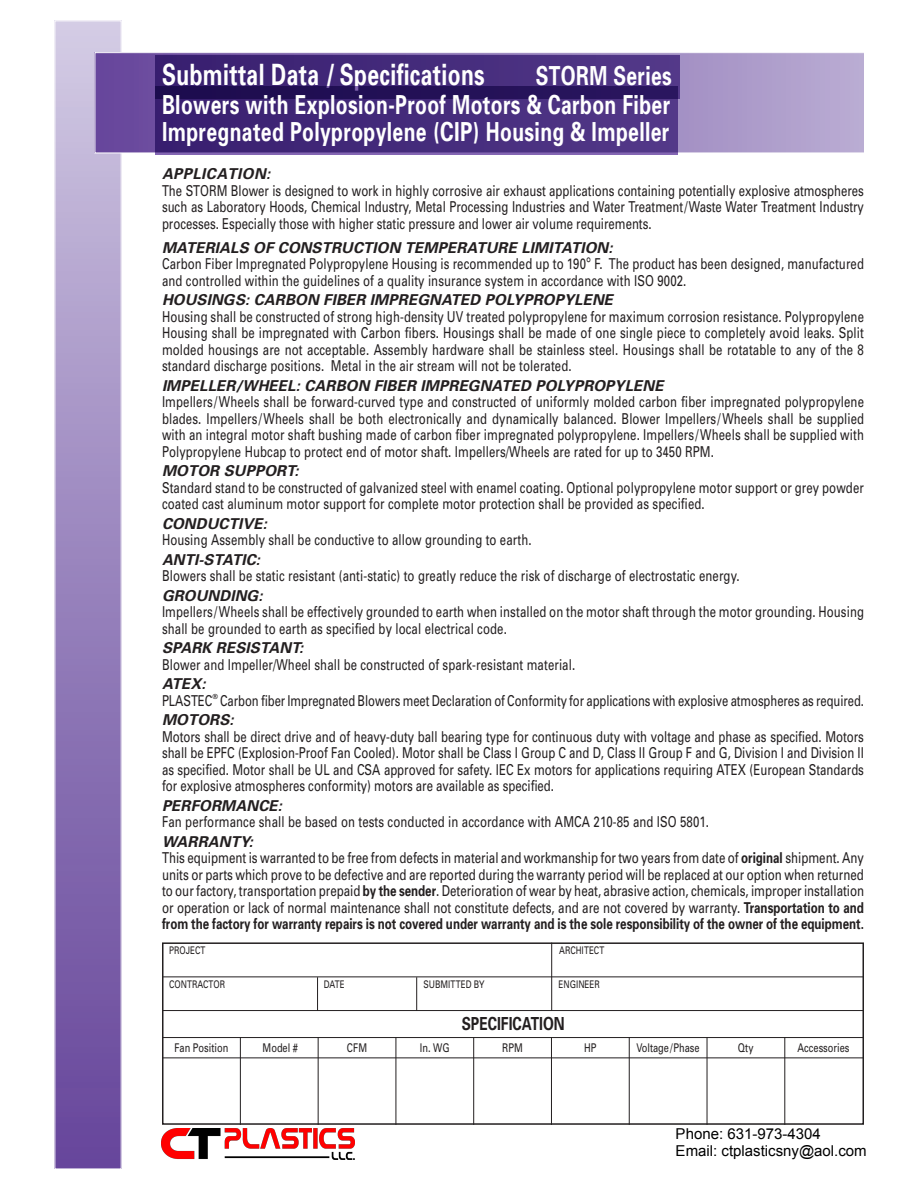
<style>
.page{position:relative;width:918px;height:1188px;background:#fff}
.page>*{position:absolute;margin:0;border:0;box-sizing:border-box;transform-origin:0 0}
.t1{font:700 29.4px "Univers";letter-spacing:.02em;color:#fff;scale:.71 1}
.t2{font:700 26.25px/27.8px "Univers";letter-spacing:.02em;color:#fff;text-align:justify;scale:.73 1}
.t3{font:700 18px "Univers";color:#231f20;scale:.77 1}
.t4{font:15px/16.5px "Univers";letter-spacing:.01em;color:#231f20;text-align:justify;scale:.76 1}
.t5{font:15px/16.5px "Univers";letter-spacing:.01em;color:#231f20;scale:.77 1}
.t6{font:italic 700 15px "Univers";letter-spacing:.01em;color:#231f20}
.t7{font:15px "Univers";letter-spacing:.01em;color:#231f20;scale:.75 1}
.t8{font:15px/17.2px "Arial";color:#000}
.t9{font:italic 700 15px "Univers";letter-spacing:.03em;color:#231f20}
.t10{font:12px "Univers";color:#231f20;scale:.77 1}
.t11{font:10.5px "Univers";color:#231f20;scale:.77 1}
.t12{font:7.05px "Univers";color:#231f20}
.s1{font-weight:700;font-style:italic}
.s2{font-size:16.5px}
.s3{font-weight:700}
</style>
<div class="page">
<div style="left:55px;top:21px;width:66px;height:1148px;background:linear-gradient(to bottom,#cfc7e2,#634299)"></div>
<div style="left:54px;top:20px;width:68px;height:1149px;border:1px solid #fff"></div>
<svg style="left:94px;top:52px;width:770px;height:101px;background:#9e8ac0"></svg>
<div style="left:162px;top:942px;width:702px;height:183px;border:2px solid #231f20"></div>
<hr style="left:162px;top:976px;width:702px;height:1px;background:#231f20">
<hr style="left:162px;top:1010px;width:702px;height:1px;background:#231f20">
<hr style="left:162px;top:1037px;width:702px;height:1px;background:#231f20">
<hr style="left:162px;top:1058px;width:702px;height:1px;background:#231f20">
<hr style="left:551px;top:943px;width:1px;height:68px;background:#231f20">
<hr style="left:416px;top:977px;width:1px;height:34px;background:#231f20">
<hr style="left:317px;top:977px;width:1px;height:34px;background:#231f20">
<hr style="left:240px;top:1037px;width:1px;height:88px;background:#231f20">
<hr style="left:318px;top:1037px;width:1px;height:88px;background:#231f20">
<hr style="left:396px;top:1037px;width:1px;height:88px;background:#231f20">
<hr style="left:473px;top:1037px;width:1px;height:88px;background:#231f20">
<hr style="left:551px;top:1037px;width:1px;height:88px;background:#231f20">
<hr style="left:629px;top:1037px;width:1px;height:88px;background:#231f20">
<hr style="left:707px;top:1037px;width:1px;height:88px;background:#231f20">
<hr style="left:784px;top:1037px;width:1px;height:88px;background:#231f20">
<div style="left:155px;top:56px;width:525px;height:43px;background:#5b349a;opacity:.75"></div>
<div style="left:155px;top:86px;width:523px;height:68px;background:#5b349a;opacity:.75"></div>
<img style="left:162px;top:1128px;width:193px;height:32px">
<h1 class="t1" style="left:162px;top:56px;width:456px">Submittal Data / Specifications</h1>
<h2 class="t2" style="left:162px;top:61px;width:700px;text-indent:374px">STORM Series Blowers with Explosion-Proof Motors &amp; Carbon Fiber Impregnated Polypropylene (CIP) Housing &amp; Impeller</h2>
<p class="t9" style="left:162px;top:164px;width:110px">APPLICATION:</p>
<p class="t4" style="left:162px;top:182px;width:925px">The STORM Blower is designed to work in highly corrosive air exhaust applications containing potentially explosive atmospheres such as Laboratory Hoods, Chemical Industry, Metal Processing Industries and Water Treatment/Waste Water Treatment Industry processes. Especially those with higher static pressure and lower air volume requirements.</p>
<p class="t4" style="left:162px;top:239px;width:925px;text-align:left"><span class="s1">MATERIALS OF CONSTRUCTION TEMPERATURE LIMITATION:<br></span>Carbon Fiber Impregnated Polypropylene Housing is recommended up to 190<span class="s2">°</span> F. The product has been designed, manufactured and controlled within the guidelines of a quality insurance system in accordance with ISO 9002.</p>
<p class="t6" style="left:162px;top:290px;width:453px">HOUSINGS: CARBON FIBER IMPREGNATED POLYPROPYLENE</p>
<p class="t4" style="left:162px;top:308px;width:925px">Housing shall be constructed of strong high-density UV treated polypropylene for maximum corrosion resistance. Polypropylene Housing shall be impregnated with Carbon fibers. Housings shall be made of one single piece to completely avoid leaks. Split molded housings are not acceptable. Assembly hardware shall be stainless steel. Housings shall be rotatable to any of the 8 standard discharge positions. Metal in the air stream will not be tolerated.</p>
<p class="t6" style="left:162px;top:376px;width:503px">IMPELLER/WHEEL: CARBON FIBER IMPREGNATED POLYPROPYLENE</p>
<p class="t4" style="left:162px;top:393px;width:926px">Impellers/Wheels shall be forward-curved type and constructed of uniformly molded carbon fiber impregnated polypropylene blades. Impellers/Wheels shall be both electronically and dynamically balanced. Blower Impellers/Wheels shall be supplied with an integral motor shaft bushing made of carbon fiber impregnated polypropylene. Impellers/Wheels shall be supplied with Polypropylene Hubcap to protect end of motor shaft. Impellers/Wheels are rated for up to 3450 RPM.</p>
<p class="t6" style="left:162px;top:461px;width:138px">MOTOR SUPPORT:</p>
<p class="t4" style="left:162px;top:479px;width:925px">Standard stand to be constructed of galvanized steel with enamel coating. Optional polypropylene motor support or grey powder coated cast aluminum motor support for complete motor protection shall be provided as specified.</p>
<p class="t6" style="left:162px;top:514px;width:106px">CONDUCTIVE:</p>
<p class="t4" style="left:162px;top:531px;width:488px">Housing Assembly shall be conductive to allow grounding to earth.</p>
<p class="t6" style="left:162px;top:550px;width:100px">ANTI-STATIC:</p>
<p class="t4" style="left:162px;top:567px;width:762px">Blowers shall be static resistant (anti-static) to greatly reduce the risk of discharge of electrostatic energy.</p>
<p class="t6" style="left:162px;top:586px;width:102px">GROUNDING:</p>
<p class="t4" style="left:162px;top:603px;width:925px">Impellers/Wheels shall be effectively grounded to earth when installed on the motor shaft through the motor grounding. Housing shall be grounded to earth as specified by local electrical code.</p>
<p class="t6" style="left:162px;top:638px;width:143px">SPARK RESISTANT:</p>
<p class="t4" style="left:162px;top:656px;width:545px">Blower and Impeller/Wheel shall be constructed of spark-resistant material.</p>
<p class="t6" style="left:162px;top:674px;width:45px">ATEX:</p>
<p class="t4" style="left:162px;top:692px;width:68px">PLASTEC</p>
<p class="t12" style="left:212px;top:692px;width:7px">®</p>
<p class="t7" style="left:220px;top:691px;width:860px">Carbon fiber Impregnated Blowers meet Declaration of Conformity for applications with explosive atmospheres as required.</p>
<p class="t6" style="left:162px;top:710px;width:73px">MOTORS:</p>
<p class="t4" style="left:162px;top:728px;width:925px">Motors shall be direct drive and of heavy-duty ball bearing type for continuous duty with voltage and phase as specified. Motors shall be EPFC (Explosion-Proof Fan Cooled). Motor shall be Class I Group C and D, Class II Group F and G, Division I and Division II as specified. Motor shall be UL and CSA approved for safety. IEC Ex motors for applications requiring ATEX (European Standards for explosive atmospheres conformity) motors are available as specified.</p>
<p class="t6" style="left:162px;top:796px;width:122px">PERFORMANCE:</p>
<p class="t4" style="left:162px;top:813px;width:721px">Fan performance shall be based on tests conducted in accordance with AMCA 210-85 and ISO 5801.</p>
<p class="t5" style="left:162px;top:833px;width:914px"><span class="s1">WARRANTY:<br></span>This equipment is warranted to be free from defects in material and workmanship for two years from date of <span class="s3">original</span> shipment. Any units or parts which prove to be defective and are reported during the warranty period will be replaced at our option when returned to our factory, transportation prepaid <span class="s3">by the sender</span>. Deterioration of wear by heat, abrasive action, chemicals, improper installation or operation or lack of normal maintenance shall not constitute defects, and are not covered by warranty. <span class="s3">Transportation to and from the factory for warranty repairs is not covered under warranty and is the sole responsibility of the owner of the equipment.</span></p>
<p class="t11" style="left:169px;top:944px;width:49px">PROJECT</p>
<p class="t11" style="left:559px;top:944px;width:60px">ARCHITECT</p>
<p class="t11" style="left:169px;top:978px;width:74px">CONTRACTOR</p>
<p class="t11" style="left:324px;top:978px;width:29px">DATE</p>
<p class="t11" style="left:423px;top:978px;width:81px">SUBMITTED BY</p>
<p class="t11" style="left:559px;top:978px;width:55px">ENGINEER</p>
<p class="t3" style="left:462px;top:1012px;width:135px">SPECIFICATION</p>
<p class="t10" style="left:174px;top:1041px;width:72px">Fan Position</p>
<p class="t10" style="left:263px;top:1041px;width:48px">Model #</p>
<p class="t10" style="left:347px;top:1041px;width:28px">CFM</p>
<p class="t10" style="left:420px;top:1041px;width:40px">In. WG</p>
<p class="t10" style="left:502px;top:1041px;width:28px">RPM</p>
<p class="t10" style="left:584px;top:1041px;width:17px">HP</p>
<p class="t10" style="left:636px;top:1041px;width:84px">Voltage/Phase</p>
<p class="t10" style="left:738px;top:1041px;width:22px">Qty</p>
<p class="t10" style="left:798px;top:1041px;width:69px">Accessories</p>
<p class="t8" style="left:676px;top:1126px;width:193px">Phone: 631-973-4304<br>Email: ctplasticsny@aol.com</p>
</div>
